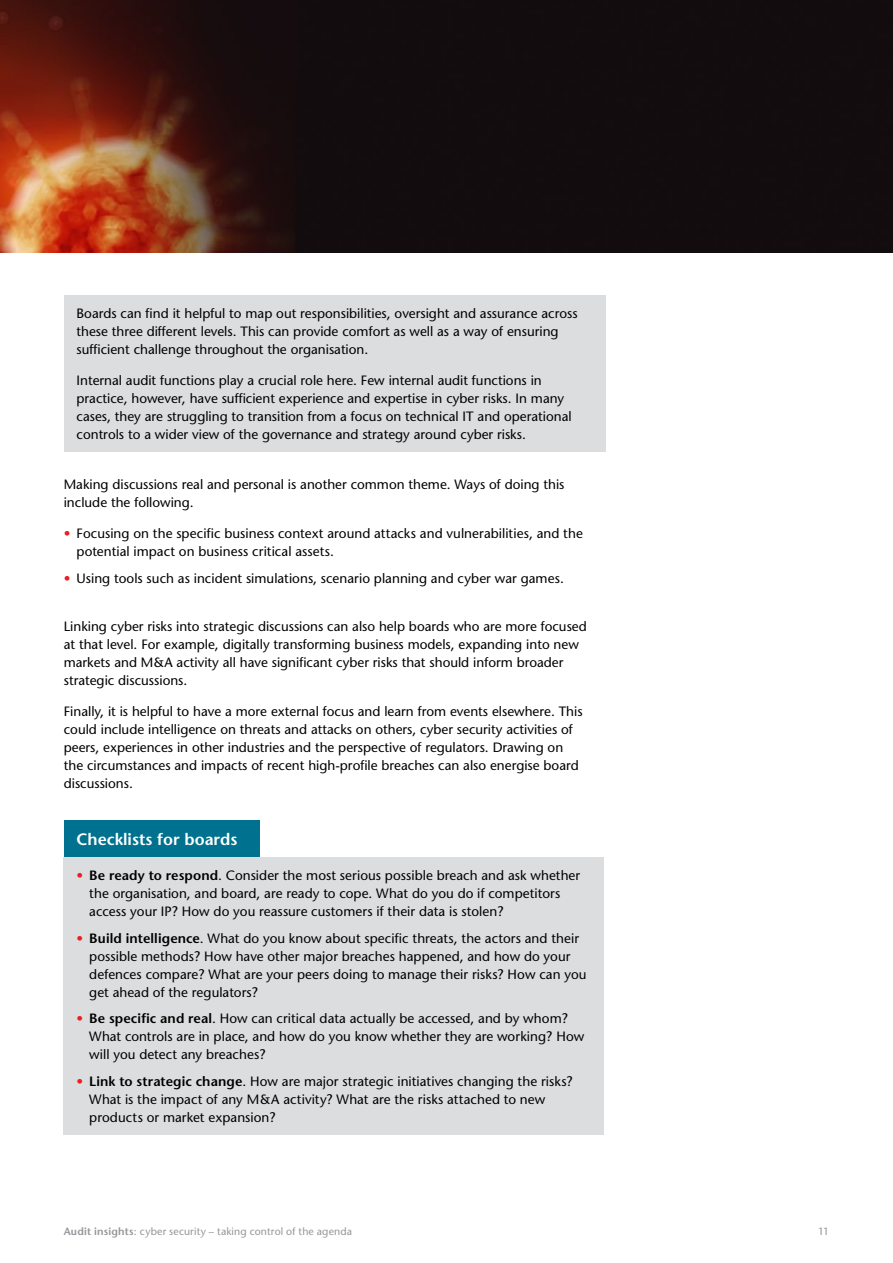
<style>
.page{position:relative;width:893px;height:1263px;background:#fff}
.page>*{position:absolute;margin:0;border:0;box-sizing:border-box;transform-origin:0 0}
.Subhead_red_11pt{font:600 16.5px "Stone Sans";color:#fff}
.Pa2{font:13.5px/18px "Stone Sans";color:#000}
.Simon_bullets{font:13.5px/18px "Stone Sans";letter-spacing:.005em;color:#000}
.Running_Footers{font:10.5px "Stone Sans";letter-spacing:.015em;color:#939598}
.s1{font-weight:600;color:#ed1d24}
.s2{font-weight:600}
</style>
<div class="page">
<img style="left:0;top:0;width:893px;height:253px">
<div style="left:64px;top:296px;width:542px;height:156px;background:#dcddde"></div>
<div style="left:64px;top:820px;width:195px;height:37px;background:#00728f"></div>
<div style="left:64px;top:857px;width:540px;height:278px;background:#dcddde"></div>
<p class="Pa2" style="left:77px;top:305px;width:503px">Boards can find it helpful to map out responsibilities, oversight and assurance across these three different levels. This can provide comfort as well as a way of ensuring sufficient challenge throughout the organisation.</p>
<p class="Pa2" style="left:77px;top:371px;width:497px">Internal audit functions play a crucial role here. Few internal audit functions in practice, however, have sufficient experience and expertise in cyber risks. In many cases, they are struggling to transition from a focus on technical IT and operational controls to a wider view of the governance and strategy around cyber risks.</p>
<p class="Pa2" style="left:64px;top:476px;width:502px">Making discussions real and personal is another common theme. Ways of doing this include the following.</p>
<p class="Simon_bullets" style="left:77px;top:524px;width:508px;text-indent:-13px"><span class="s1">•</span> Focusing on the specific business context around attacks and vulnerabilities, and the potential impact on business critical assets.</p>
<p class="Simon_bullets" style="left:64px;top:569px;width:502px"><span class="s1">•</span> Using tools such as incident simulations, scenario planning and cyber war games.</p>
<p class="Pa2" style="left:64px;top:618px;width:525px">Linking cyber risks into strategic discussions can also help boards who are more focused at that level. For example, digitally transforming business models, expanding into new markets and M&amp;A activity all have significant cyber risks that should inform broader strategic discussions.</p>
<p class="Pa2" style="left:64px;top:702px;width:520px">Finally, it is helpful to have a more external focus and learn from events elsewhere. This could include intelligence on threats and attacks on others, cyber security activities of peers, experiences in other industries and the perspective of regulators. Drawing on the circumstances and impacts of recent high-profile breaches can also energise board discussions.</p>
<p class="Subhead_red_11pt" style="left:77px;top:829px;width:162px">Checklists for boards</p>
<p class="Simon_bullets" style="left:89px;top:867px;width:492px;text-indent:-13px"><span class="s1">•</span> <span class="s2">Be ready to respond</span>. Consider the most serious possible breach and ask whether the organisation, and board, are ready to cope. What do you do if competitors access your IP? How do you reassure customers if their data is stolen?</p>
<p class="Simon_bullets" style="left:89px;top:929px;width:499px;text-indent:-13px"><span class="s1">•</span> <span class="s2">Build intelligence</span>. What do you know about specific threats, the actors and their possible methods? How have other major breaches happened, and how do your defences compare? What are your peers doing to manage their risks? How can you get ahead of the regulators?</p>
<p class="Simon_bullets" style="left:89px;top:1010px;width:496px;text-indent:-13px"><span class="s1">•</span> <span class="s2">Be specific and real</span>. How can critical data actually be accessed, and by whom?<br>What controls are in place, and how do you know whether they are working? How will you detect any breaches?</p>
<p class="Simon_bullets" style="left:89px;top:1072px;width:485px;text-indent:-13px"><span class="s1">•</span> <span class="s2">Link to strategic change</span>. How are major strategic initiatives changing the risks?<br>What is the impact of any M&amp;A activity? What are the risks attached to new products or market expansion?</p>
<p class="Running_Footers" style="left:64px;top:1225px;width:290px"><span class="s2">Audit insights</span>: cyber security – taking control of the agenda</p>
<p class="Running_Footers" style="left:818px;top:1225px;width:13px">11</p>
</div>
